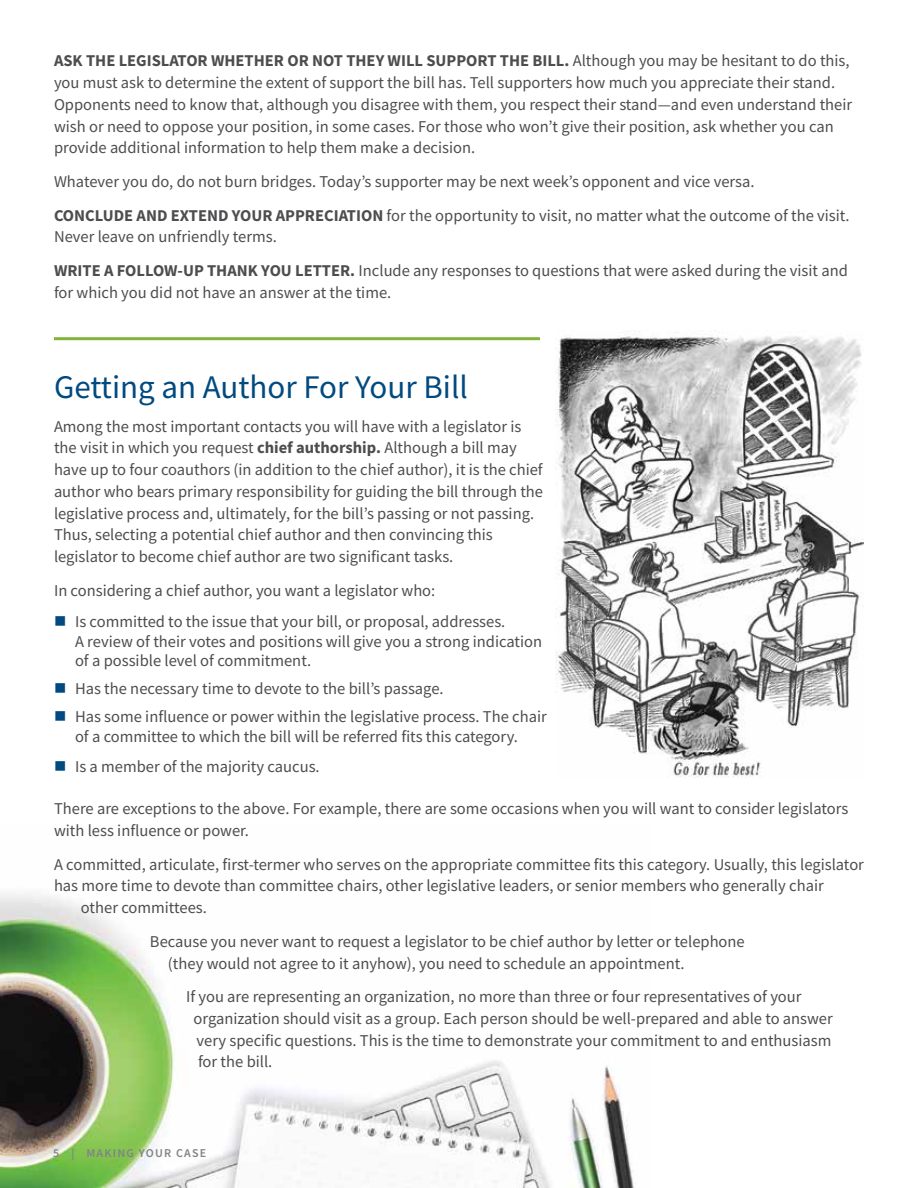
<style>
.page{position:relative;width:918px;height:1188px;background:#fff}
.page>*{position:absolute;margin:0;border:0;box-sizing:border-box;transform-origin:0 0}
.t1{font:33px "Source Sans Pro";color:#004a80}
.t2{font:16.5px/21.8px "Source Sans Pro";color:#4d4d4f}
.t3{font:600 12px "Source Sans Pro";letter-spacing:.1em;color:#818386}
.s1{font-weight:700}
.s2{color:#004a80}
</style>
<div class="page">
<img style="left:0;top:894px;width:635px;height:294px">
<hr style="left:54px;top:337px;width:486px;height:3px;background:#80b539">
<img style="left:555px;top:330px;width:309px;height:447px">
<p class="t2" style="left:54px;top:50px;width:800px"><span class="s1">ASK THE LEGISLATOR WHETHER OR NOT THEY WILL SUPPORT THE BILL.</span> Although you may be hesitant to do this, you must ask to determine the extent of support the bill has. Tell supporters how much you appreciate their stand.<br>Opponents need to know that, although you disagree with them, you respect their stand—and even understand their wish or need to oppose your position, in some cases. For those who won’t give their position, ask whether you can provide additional information to help them make a decision.</p>
<p class="t2" style="left:54px;top:171px;width:702px">Whatever you do, do not burn bridges. Today’s supporter may be next week’s opponent and vice versa.</p>
<p class="t2" style="left:54px;top:204px;width:797px"><span class="s1">CONCLUDE AND EXTEND YOUR APPRECIATION</span> for the opportunity to visit, no matter what the outcome of the visit.<br>Never leave on unfriendly terms.</p>
<p class="t2" style="left:54px;top:260px;width:796px"><span class="s1">WRITE A FOLLOW-UP THANK YOU LETTER.</span> Include any responses to questions that were asked during the visit and for which you did not have an answer at the time.</p>
<h1 class="t1" style="left:54px;top:366px;width:415px">Getting an Author For Your Bill</h1>
<p class="t2" style="left:54px;top:415px;width:491px">Among the most important contacts you will have with a legislator is the visit in which you request <span class="s1">chief authorship.</span> Although a bill may have up to four coauthors (in addition to the chief author), it is the chief author who bears primary responsibility for guiding the bill through the legislative process and, ultimately, for the bill’s passing or not passing.<br>Thus, selecting a potential chief author and then convincing this legislator to become chief author are two significant tasks.</p>
<p class="t2" style="left:54px;top:579px;width:383px">In considering a chief author, you want a legislator who:</p>
<p class="t2" style="left:75px;top:612px;width:469px;line-height:19.5px;text-indent:-21px"><span class="s2">■</span> Is committed to the issue that your bill, or proposal, addresses.<br>A review of their votes and positions will give you a strong indication of a possible level of commitment.</p>
<p class="t2" style="left:54px;top:678px;width:391px"><span class="s2">■</span> Has the necessary time to devote to the bill’s passage.</p>
<p class="t2" style="left:54px;top:707px;width:494px;line-height:19.5px;text-align:center"><span class="s2">■</span> Has some influence or power within the legislative process. The chair of a committee to which the bill will be referred fits this category.</p>
<p class="t2" style="left:54px;top:756px;width:267px"><span class="s2">■</span> Is a member of the majority caucus.</p>
<p class="t2" style="left:54px;top:798px;width:796px">There are exceptions to the above. For example, there are some occasions when you will want to consider legislators with less influence or power.</p>
<p class="t2" style="left:54px;top:853px;width:812px">A committed, articulate, first-termer who serves on the appropriate committee fits this category. Usually, this legislator</p>
<p class="t2" style="left:54px;top:875px;width:771px">has more time to devote than committee chairs, other legislative leaders, or senior members who generally chair</p>
<p class="t2" style="left:81px;top:897px;width:127px">other committees.</p>
<p class="t2" style="left:168px;top:930px;width:578px;text-indent:-18px">Because you never want to request a legislator to be chief author by letter or telephone (they would not agree to it anyhow), you need to schedule an appointment.</p>
<p class="t2" style="left:194px;top:986px;width:641px;text-indent:-8px">If you are representing an organization, no more than three or four representatives of your organization should visit as a group. Each person should be well-prepared and able to answer very specific questions. This is the time to demonstrate your commitment to and enthusiasm</p>
<p class="t2" style="left:198px;top:1051px;width:76px">for the bill.</p>
<h6 class="t3" style="left:53px;top:1145px;width:155px">5 | MAKING YOUR CASE</h6>
</div>
